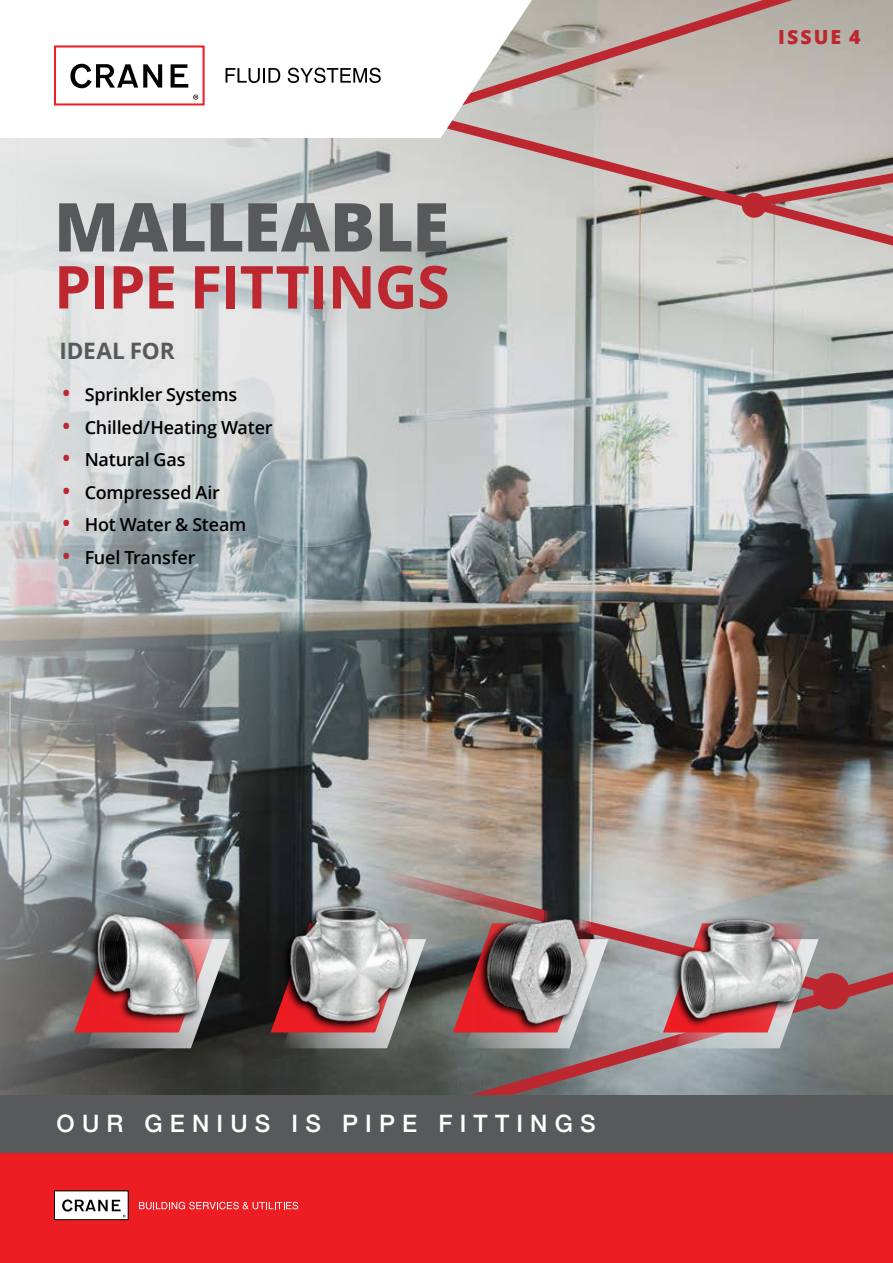
<style>
.page{position:relative;width:893px;height:1263px;background:#fff}
.page>*{position:absolute;margin:0;border:0;box-sizing:border-box;transform-origin:0 0}
.t1{font:800 67.5px "Open Sans";letter-spacing:-.005em;color:#58595b}
.t2{font:700 59.25px "Open Sans";letter-spacing:-.02em;color:#bd2730}
.t3{font:500 24px "Helvetica Neue";letter-spacing:.3em;color:#fff}
.t4{font:700 22.65px "Open Sans";letter-spacing:-.01em;color:#58595b}
.t5{font:800 19.5px "Open Sans";letter-spacing:.105em;color:#bd2730}
.t6{font:600 18px "Open Sans";letter-spacing:-.01em;color:#000}
.s1{font-size:22.5px;color:#bd2730}
</style>
<div class="page">
<img style="left:0;top:0;width:893px;height:1096px">
<svg style="left:137px;top:34px;width:756px;height:240px;background:#c8c5c2"></svg>
<svg style="left:301px;top:958px;width:592px;height:138px;background:#787575"></svg>
<svg style="left:150px;top:809px;width:691px;height:188px;background:#8e8782"></svg>
<div style="left:813px;top:973px;width:37px;height:36px;background:#bd2730;border-radius:50%"></div>
<svg style="left:74px;top:923px;width:156px;height:125px;background:#826768"></svg>
<svg style="left:271px;top:923px;width:155px;height:125px;background:#6c6461"></svg>
<svg style="left:453px;top:923px;width:156px;height:125px;background:#927c7d"></svg>
<svg style="left:663px;top:923px;width:156px;height:125px;background:#b48d90"></svg>
<div style="left:0;top:1096px;width:893px;height:58px;background:#58595b"></div>
<div style="left:0;top:1154px;width:893px;height:109px;background:#ed1d24"></div>
<svg style="left:54px;top:1190px;width:75px;height:30px;background:#c7c4c4"></svg>
<svg style="left:139px;top:1202px;width:159px;height:7px"></svg>
<div style="left:742px;top:193px;width:25px;height:25px;background:#bd2730;border-radius:50%"></div>
<svg style="left:743px;top:159px;width:150px;height:55px;background:#ab8987"></svg>
<svg style="left:532px;top:0;width:314px;height:127px;background:#bbafa9"></svg>
<div style="left:0;top:0;width:441px;height:138px;background:#fff"></div>
<svg style="left:441px;top:0;width:91px;height:138px"></svg>
<svg style="left:226px;top:68px;width:54px;height:15px"></svg>
<svg style="left:288px;top:68px;width:93px;height:15px"></svg>
<svg style="left:54px;top:45px;width:151px;height:60px"></svg>
<svg style="left:87px;top:910px;width:115px;height:114px"></svg>
<img style="left:92px;top:907px;width:110px;height:110px">
<svg style="left:670px;top:915px;width:135px;height:113px"></svg>
<img style="left:675px;top:914px;width:131px;height:110px">
<svg style="left:477px;top:1027px;width:113px;height:6px"></svg>
<img style="left:475px;top:914px;width:124px;height:113px">
<svg style="left:280px;top:902px;width:131px;height:129px"></svg>
<img style="left:282px;top:898px;width:132px;height:130px">
<h1 class="t1" style="left:54px;top:176px;width:397px">MALLEABLE</h1>
<h2 class="t2" style="left:54px;top:245px;width:397px">PIPE FITTINGS</h2>
<p class="t4" style="left:60px;top:335px;width:117px">IDEAL FOR</p>
<p class="t6" style="left:62px;top:382px;width:177px"><span class="s1">•</span> Sprinkler Systems</p>
<p class="t6" style="left:62px;top:415px;width:212px"><span class="s1">•</span> Chilled/Heating Water</p>
<p class="t6" style="left:62px;top:447px;width:125px"><span class="s1">•</span> Natural Gas</p>
<p class="t6" style="left:62px;top:480px;width:159px"><span class="s1">•</span> Compressed Air</p>
<p class="t6" style="left:62px;top:512px;width:186px"><span class="s1">•</span> Hot Water &amp; Steam</p>
<p class="t6" style="left:62px;top:545px;width:135px"><span class="s1">•</span> Fuel Transfer</p>
<p class="t5" style="left:778px;top:22px;width:84px">ISSUE 4</p>
<h3 class="t3" style="left:57px;top:1105px;width:541px">OUR GENIUS IS PIPE FITTINGS</h3>
</div>
